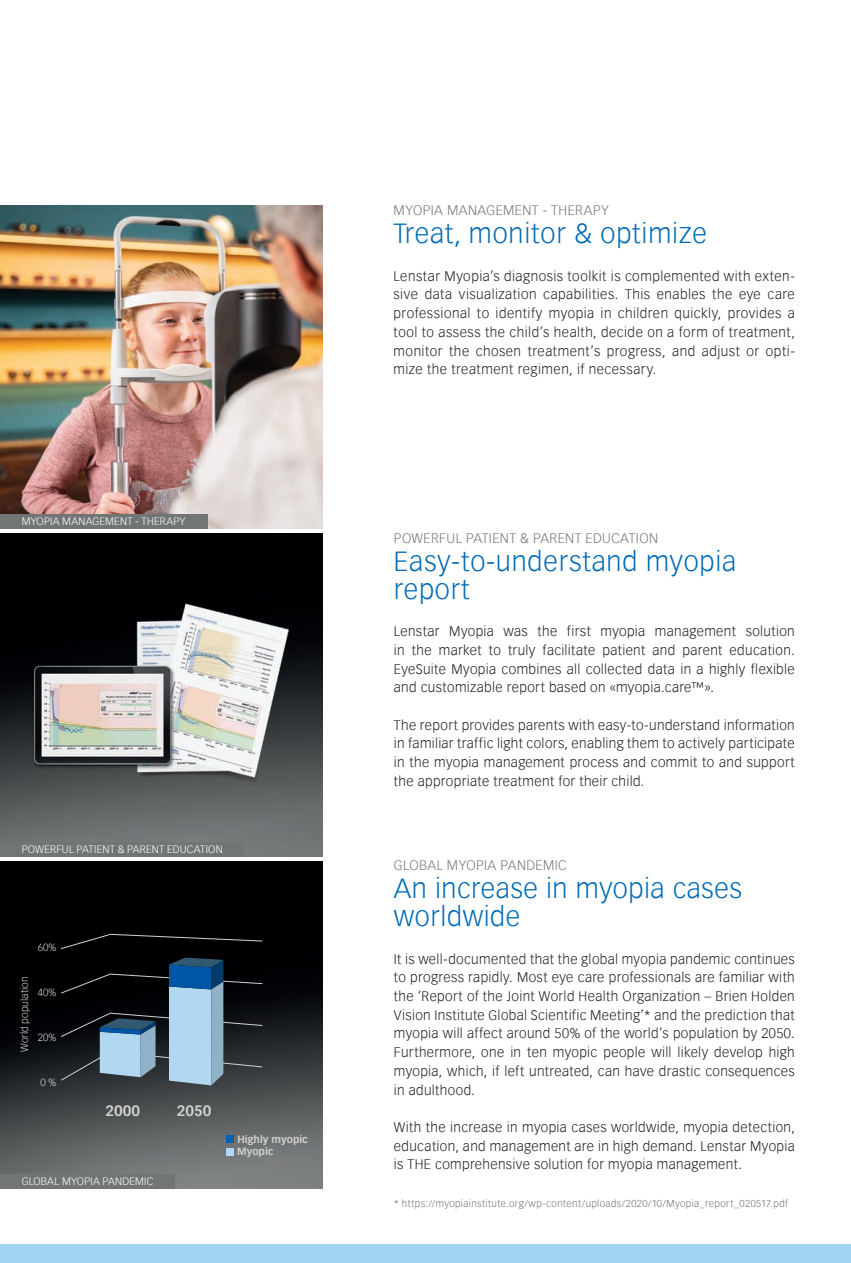
<style>
.page{position:relative;width:851px;height:1263px;background:#fff}
.page>*{position:absolute;margin:0;border:0;box-sizing:border-box;transform-origin:0 0}
.Subtitle_light__HS_b{font:300 27px/28px "Vectora Com";letter-spacing:.03em;color:#006bb6}
.t1{font:700 14.7px "Vectora Com";color:#d0d0d0}
.Copytext{font:300 13.5px/18.8px "Vectora Com";letter-spacing:.03em;color:#231f20;text-align:justify}
.Subtitle_light__HS_b-2{font:300 13.5px/18.8px "Vectora Com";letter-spacing:.025em;color:#231f20;text-align:justify}
.Subtitle_small_light{font:300 13.5px "Vectora Com";letter-spacing:.03em;color:#76787b}
.Subtitle_light__HS_b-3{font:300 13.5px "Vectora Com";letter-spacing:.03em;color:#76787b}
.Picture_Caption{font:300 10.5px "Vectora Com";letter-spacing:.02em;color:#fff}
.t2{font:300 10.2px "Vectora Com";color:#d0d0d0}
.t3{font:700 10.2px/12.6px "Vectora Com";color:#d0d0d0}
.Subtitle_light__HS_b-4{font:300 9.75px "Vectora Com";letter-spacing:.04em;color:#747378}
</style>
<div class="page">
<img style="left:0;top:205px;width:323px;height:323px">
<img style="left:0;top:533px;width:323px;height:323px">
<img style="left:0;top:861px;width:323px;height:327px">
<div style="left:0;top:514px;width:207px;height:14px;background:#727576"></div>
<div style="left:0;top:842px;width:244px;height:14px;background:#727576"></div>
<svg style="left:60px;top:934px;width:203px;height:15px;background:#0d0d0e"></svg>
<div style="left:226px;top:1135px;width:8px;height:7px;background:#0062ae"></div>
<div style="left:226px;top:1148px;width:8px;height:7px;background:#b0d8f4"></div>
<svg style="left:60px;top:958px;width:203px;height:127px;background:#3e505d"></svg>
<div style="left:0;top:1174px;width:174px;height:14px;background:#727576"></div>
<div style="left:0;top:1244px;width:850px;height:19px;background:#9ed3f1"></div>
<p class="Picture_Caption" style="left:22px;top:515px;width:165px">MYOPIA MANAGEMENT - THERAPY</p>
<p class="Picture_Caption" style="left:22px;top:843px;width:202px">POWERFUL PATIENT &amp; PARENT EDUCATION</p>
<p class="t2" style="left:18px;top:1052px;width:77px;rotate:-90deg">World population</p>
<p class="t2" style="left:38px;top:942px;width:20px">60%</p>
<p class="t2" style="left:38px;top:986px;width:20px">40%</p>
<p class="t2" style="left:38px;top:1031px;width:20px">20%</p>
<p class="t2" style="left:41px;top:1076px;width:17px">0 %</p>
<p class="t1" style="left:105px;top:1102px;width:36px">2000</p>
<p class="t1" style="left:177px;top:1101px;width:36px">2050</p>
<p class="Picture_Caption" style="left:22px;top:1175px;width:133px">GLOBAL MYOPIA PANDEMIC</p>
<p class="t3" style="left:237px;top:1133px;width:72px">Highly myopic<br>Myopic</p>
<p class="Subtitle_small_light" style="left:393px;top:202px;width:217px">MYOPIA MANAGEMENT - THERAPY</p>
<p class="Subtitle_light__HS_b" style="left:393px;top:220px;width:315px">Treat, monitor &amp; optimize</p>
<p class="Copytext" style="left:393px;top:266px;width:403px">Lenstar Myopia’s diagnosis toolkit is complemented with exten&shy;sive data visualization capabilities. This enables the eye care professional to identify myopia in children quickly, provides a tool to assess the child’s health, decide on a form of treatment, monitor the chosen treatment’s progress, and adjust or opti&shy;mize the treatment regimen, if necessary.</p>
<p class="Subtitle_small_light" style="left:394px;top:530px;width:265px">POWERFUL PATIENT &amp; PARENT EDUCATION</p>
<p class="Subtitle_light__HS_b" style="left:394px;top:547px;width:344px">Easy-to-understand myopia report</p>
<p class="Copytext" style="left:394px;top:622px;width:402px">Lenstar Myopia was the first myopia management solution in the market to truly facilitate patient and parent education.<br>EyeSuite Myopia combines all collected data in a highly flexible and customizable report based on «myopia.care™».</p>
<p class="Copytext" style="left:394px;top:715px;width:402px">The report provides parents with easy-to-understand information in familiar traffic light colors, enabling them to actively participate in the myopia management process and commit to and support the appropriate treatment for their child.</p>
<p class="Subtitle_light__HS_b-3" style="left:394px;top:857px;width:174px">GLOBAL MYOPIA PANDEMIC</p>
<p class="Subtitle_light__HS_b" style="left:394px;top:874px;width:349px">An increase in myopia cases worldwide</p>
<p class="Subtitle_light__HS_b-2" style="left:394px;top:949px;width:402px">It is well-documented that the global myopia pandemic continues to progress rapidly. Most eye care professionals are familiar with the ‘Report of the Joint World Health Organization – Brien Holden Vision Institute Global Scientific Meeting’* and the prediction that myopia will affect around 50% of the world’s population by 2050.<br>Furthermore, one in ten myopic people will likely develop high myopia, which, if left untreated, can have drastic consequences in adulthood.</p>
<p class="Subtitle_light__HS_b-2" style="left:394px;top:1118px;width:402px">With the increase in myopia cases worldwide, myopia detection, education, and management are in high demand. Lenstar Myopia is THE comprehensive solution for myopia management.</p>
<p class="Subtitle_light__HS_b-4" style="left:394px;top:1197px;width:395px">* https://myopiainstitute.org/wp-content/uploads/2020/10/Myopia_report_020517.pdf</p>
</div>
